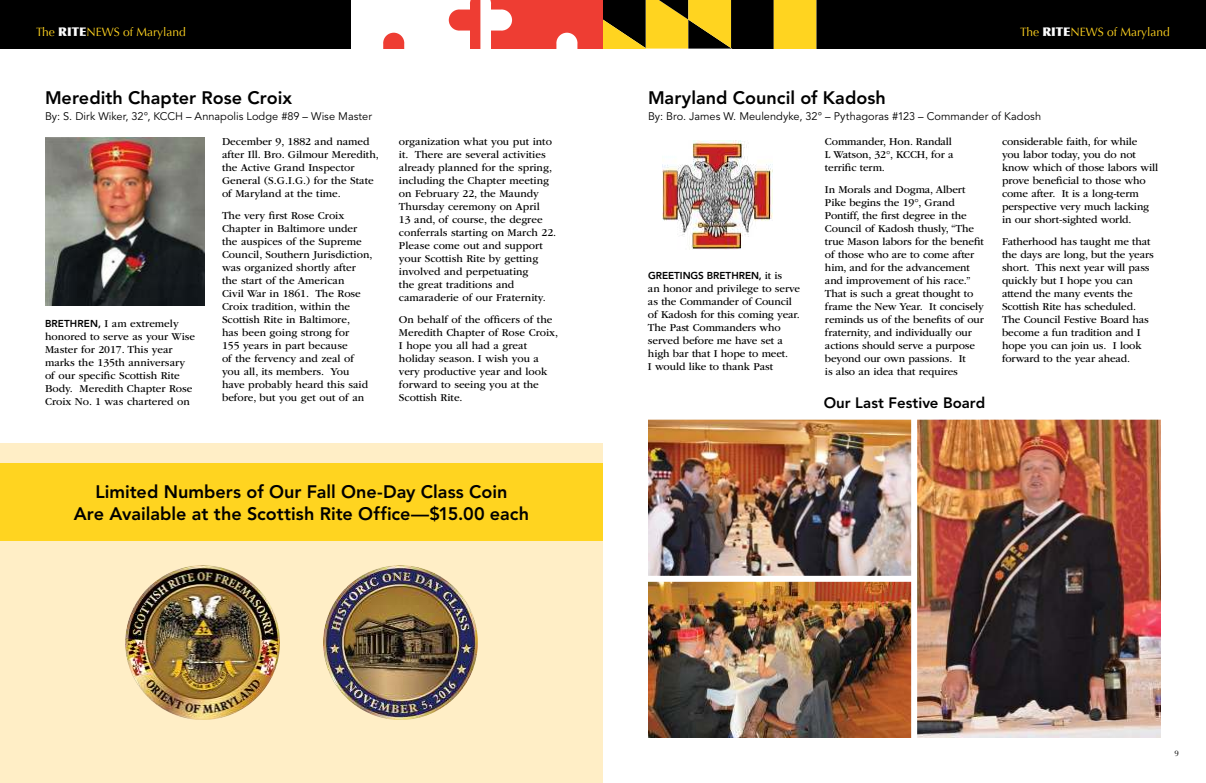
<style>
.page{position:relative;width:1206px;height:783px;background:#fff}
.page>*{position:absolute;margin:0;border:0;box-sizing:border-box;transform-origin:0 0}
.t1{font:800 18px/21.5px "Avenir LT Std";color:#000;text-align:center}
.t2{font:800 15px "Avenir LT Std";letter-spacing:.005em;color:#000}
.t3{font:12px "Optima";color:#ffd420}
.t4{font:11px/13px "ITC Garamond Std";color:#000}
.t5{font:11px "Avenir LT Std";color:#000}
.t6{font:800 10px "Avenir LT Std";letter-spacing:-.005em;color:#000}
.t7{font:8px "Optima";color:#000}
.s1{font-weight:900;color:#fff}
.s2{font-family:"Avenir LT Std";font-weight:800;font-size:10px}
.s3{font-family:"ITC Garamond Std";font-weight:400;font-size:11px}
</style>
<div class="page">
<div style="left:0;top:0;width:351px;height:49px;background:#000"></div>
<div style="left:854px;top:0;width:352px;height:49px;background:#000"></div>
<svg style="left:603px;top:0;width:251px;height:49px;background:#7d6811"></svg>
<div style="left:480px;top:0;width:123px;height:49px;background:#ee3d33"></div>
<svg style="left:383px;top:0;width:195px;height:49px"></svg>
<div style="left:0;top:443px;width:603px;height:340px;background:#ffeec6"></div>
<div style="left:0;top:463px;width:603px;height:78px;background:#ffd420"></div>
<img style="left:45px;top:137px;width:159px;height:169px">
<img style="left:125px;top:565px;width:155px;height:155px;border-radius:77px">
<img style="left:323px;top:565px;width:155px;height:155px;border-radius:77px">
<img style="left:662px;top:140px;width:111px;height:110px">
<img style="left:917px;top:420px;width:244px;height:318px">
<img style="left:648px;top:420px;width:263px;height:156px">
<img style="left:648px;top:582px;width:263px;height:156px">
<p class="t3" style="left:36px;top:27px;width:151px">The <span class="s1">RITE</span>NEWS of Maryland</p>
<p class="t3" style="left:1020px;top:27px;width:151px">The <span class="s1">RITE</span>NEWS of Maryland</p>
<h1 class="t1" style="left:45px;top:88px;width:249px">Meredith Chapter Rose Croix</h1>
<p class="t5" style="left:45px;top:111px;width:329px">By: S. Dirk Wiker, 32°, KCCH – Annapolis Lodge #89 – Wise Master</p>
<p class="t4" style="left:45px;top:318px;width:152px"><span class="s2">BRETHREN,</span> I am extremely honored to serve as your Wise<br>Master for 2017. This year marks the 135th anniversary of our specific Scottish Rite<br>Body. Meredith Chapter Rose<br>Croix No. 1 was chartered on</p>
<p class="t4" style="left:222px;top:136px;width:158px">December 9, 1882 and named after Ill. Bro. Gilmour Meredith, the Active Grand Inspector<br>General (S.G.I.G.) for the State of Maryland at the time.</p>
<p class="t4" style="left:222px;top:210px;width:152px">The very first Rose Croix<br>Chapter in Baltimore under the auspices of the Supreme<br>Council, Southern Jurisdiction, was organized shortly after the start of the American<br>Civil War in 1861. The Rose<br>Croix tradition, within the<br>Scottish Rite in Baltimore,<br>has been going strong for<br>155 years in part because<br>of the fervency and zeal of you all, its members. You have probably heard this said before, but you get out of an</p>
<p class="t4" style="left:399px;top:136px;width:159px">organization what you put into it. There are several activities already planned for the spring, including the Chapter meeting on February 22, the Maundy<br>Thursday ceremony on April<br>13 and, of course, the degree conferrals starting on March 22.<br>Please come out and support your Scottish Rite by getting involved and perpetuating<br>the great traditions and camaraderie of our Fraternity.</p>
<p class="t4" style="left:399px;top:314px;width:161px">On behalf of the officers of the<br>Meredith Chapter of Rose Croix,<br>I hope you all had a great holiday season. I wish you a very productive year and look forward to seeing you at the<br>Scottish Rite.</p>
<h1 class="t1" style="left:74px;top:482px;width:457px">Limited Numbers of Our Fall One-Day Class Coin<br>Are Available at the Scottish Rite Office—$15.00 each</h1>
<h1 class="t1" style="left:648px;top:88px;width:239px">Maryland Council of Kadosh</h1>
<p class="t5" style="left:648px;top:111px;width:395px">By: Bro. James W. Meulendyke, 32° – Pythagoras #123 – Commander of Kadosh</p>
<p class="t6" style="left:648px;top:271px;width:136px">GREETINGS BRETHREN, <span class="s3">it is</span></p>
<p class="t4" style="left:648px;top:282px;width:154px">an honor and privilege to serve as the Commander of Council of Kadosh for this coming year.<br>The Past Commanders who served before me have set a high bar that I hope to meet.<br>I would like to thank Past</p>
<p class="t4" style="left:825px;top:135px;width:130px">Commander, Hon. Randall<br>L Watson, 32°, KCCH, for a terrific term.</p>
<p class="t4" style="left:825px;top:183px;width:161px">In Morals and Dogma, Albert<br>Pike begins the 19°, Grand<br>Pontiff, the first degree in the<br>Council of Kadosh thusly, “The true Mason labors for the benefit of those who are to come after him, and for the advancement and improvement of his race.”<br>That is such a great thought to frame the New Year. It concisely reminds us of the benefits of our fraternity, and individually our actions should serve a purpose beyond our own passions. It<br>is also an idea that requires</p>
<h2 class="t2" style="left:824px;top:396px;width:163px">Our Last Festive Board</h2>
<p class="t4" style="left:1002px;top:136px;width:158px">considerable faith, for while<br>you labor today, you do not know which of those labors will prove beneficial to those who come after. It is a long-term perspective very much lacking in our short-sighted world.</p>
<p class="t4" style="left:1002px;top:236px;width:153px">Fatherhood has taught me that the days are long, but the years short. This next year will pass quickly but I hope you can attend the many events the<br>Scottish Rite has scheduled.<br>The Council Festive Board has become a fun tradition and I hope you can join us. I look forward to the year ahead.</p>
<p class="t7" style="left:1175px;top:750px;width:6px">9</p>
</div>
